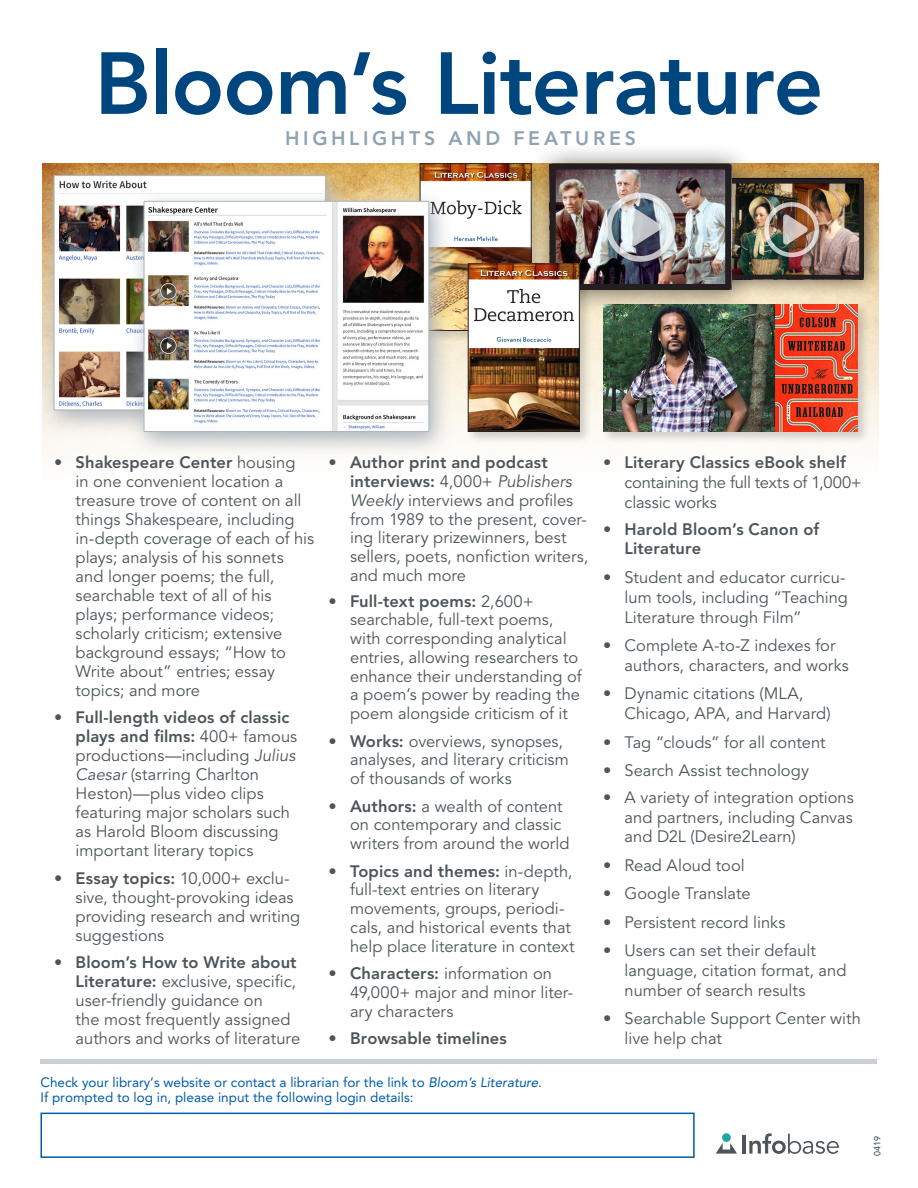
<style>
.page{position:relative;width:918px;height:1188px;background:#fff}
.page>*{position:absolute;margin:0;border:0;box-sizing:border-box;transform-origin:0 0}
.t1{font:800 87px "Avenir";letter-spacing:-.015em;color:#00467e}
.t2{font:800 19.5px "Avenir";letter-spacing:.19em;color:#90a3b0}
.AvenirBullet{font:16.5px/18.9px "Avenir";color:#4c555b}
.AvenirBullet-2{font:800 16.5px/19.8px "Avenir";letter-spacing:.005em;color:#4c555b}
.t3{font:13.5px/15px "Avenir";color:#015ba9}
.t4{font:500 9px "Avenir";color:#4c555b}
.s1{font-weight:800}
.s2{font-style:italic}
.s3{font-weight:400}
</style>
<div class="page">
<img style="left:42px;top:164px;width:837px;height:289px">
<div style="left:703px;top:163px;width:180px;height:136px;background:#231f20;opacity:.66"></div>
<img style="left:756px;top:185px;width:102px;height:88px">
<div style="left:719px;top:179px;width:145px;height:100px;border:5px solid #231f20"></div>
<div style="left:763px;top:200px;width:61px;height:61px;background:#231f20;opacity:.42"></div>
<img style="left:763px;top:200px;width:58px;height:58px">
<div style="left:417px;top:161px;width:127px;height:183px;background:#231f20;opacity:.2"></div>
<img style="left:422px;top:166px;width:107px;height:163px">
<div style="left:529px;top:142px;width:227px;height:172px;background:#231f20;opacity:.66"></div>
<img style="left:557px;top:171px;width:167px;height:112px">
<div style="left:550px;top:164px;width:181px;height:126px;border:6px solid #231f20"></div>
<div style="left:605px;top:190px;width:76px;height:78px;background:#231f20;opacity:.42"></div>
<img style="left:604px;top:190px;width:73px;height:73px">
<div style="left:466px;top:261px;width:126px;height:184px;background:#231f20;opacity:.2"></div>
<img style="left:470px;top:266px;width:108px;height:164px">
<div style="left:468px;top:264px;width:112px;height:168px;border:1px solid #231f20"></div>
<svg style="left:42px;top:164px;width:307px;height:273px;background:#d8be99"></svg>
<img style="left:56px;top:177px;width:267px;height:231px">
<img style="left:129px;top:190px;width:324px;height:264px">
<img style="left:146px;top:203px;width:281px;height:227px">
<div style="left:144px;top:201px;width:285px;height:231px;border:1px solid #acb4bc"></div>
<div style="left:601px;top:302px;width:270px;height:143px;background:#231f20;opacity:.2"></div>
<img style="left:603px;top:304px;width:255px;height:128px">
<div style="left:40px;top:1059px;width:838px;height:5px;background:#cacfd5"></div>
<div style="left:40px;top:1113px;width:655px;height:45px;background:#fff;border:2px solid #015ba9"></div>
<hr style="left:743px;top:1135px;width:3px;height:19px;background:#4c555b">
<svg style="left:749px;top:1133px;width:90px;height:21px"></svg>
<svg style="left:716px;top:1143px;width:21px;height:11px"></svg>
<div style="left:722px;top:1133px;width:9px;height:9px;background:#1fa5a9;border-radius:50%"></div>
<p class="t1" style="left:95px;top:32px;width:730px">Bloom’s Literature</p>
<p class="t2" style="left:285px;top:127px;width:352px">HIGHLIGHTS AND FEATURES</p>
<p class="AvenirBullet" style="left:76px;top:454px;width:240px;text-indent:-22px">• <span class="s1">Shakespeare Center</span> housing<br>in one convenient location a treasure trove of content on all things Shakespeare, including in-depth coverage of each of his plays; analysis of his sonnets and longer poems; the full, searchable text of all of his plays; performance videos; scholarly criticism; extensive background essays; “How to<br>Write about” entries; essay topics; and more</p>
<p class="AvenirBullet" style="left:76px;top:709px;width:223px;text-indent:-22px">• <span class="s1">Full-length videos of classic plays and films:</span> 400+ famous productions—including <span class="s2">Julius<br>Caesar</span> (starring Charlton<br>Heston)—plus video clips featuring major scholars such as Harold Bloom discussing important literary topics</p>
<p class="AvenirBullet" style="left:76px;top:869px;width:226px;text-indent:-22px">• <span class="s1">Essay topics:</span> 10,000+ exclu&shy;sive, thought-provoking ideas providing research and writing suggestions</p>
<p class="AvenirBullet" style="left:76px;top:954px;width:226px;text-indent:-22px">• <span class="s1">Bloom’s How to Write about<br>Literature:</span> exclusive, specific, user-friendly guidance on<br>the most frequently assigned authors and works of literature</p>
<p class="AvenirBullet" style="left:350px;top:454px;width:240px;text-indent:-22px">• <span class="s1">Author print and podcast interviews:</span> 4,000+ <span class="s2">Publishers<br>Weekly</span> interviews and profiles from 1989 to the present, cover&shy;ing literary prizewinners, best sellers, poets, nonfiction writers, and much more</p>
<p class="AvenirBullet" style="left:350px;top:592px;width:233px;text-indent:-22px">• <span class="s1">Full-text poems:</span> 2,600+ searchable, full-text poems, with corresponding analytical entries, allowing researchers to enhance their understanding of a poem’s power by reading the poem alongside criticism of it</p>
<p class="AvenirBullet" style="left:350px;top:732px;width:220px;text-indent:-22px">• <span class="s1">Works:</span> overviews, synopses, analyses, and literary criticism of thousands of works</p>
<p class="AvenirBullet" style="left:350px;top:797px;width:221px;text-indent:-22px">• <span class="s1">Authors:</span> a wealth of content on contemporary and classic writers from around the world</p>
<p class="AvenirBullet" style="left:350px;top:862px;width:226px;text-indent:-22px">• <span class="s1">Topics and themes:</span> in-depth, full-text entries on literary movements, groups, periodi&shy;cals, and historical events that help place literature in context</p>
<p class="AvenirBullet" style="left:350px;top:965px;width:225px;text-indent:-22px">• <span class="s1">Characters:</span> information on<br>49,000+ major and minor liter&shy;ary characters</p>
<p class="AvenirBullet-2" style="left:328px;top:1029px;width:180px"><span class="s3">•</span> Browsable timelines</p>
<p class="t3" style="left:40px;top:1075px;width:503px">Check your library’s website or contact a librarian for the link to <span class="s2">Bloom’s Literature</span>.<br>If prompted to log in, please input the following login details:</p>
<p class="AvenirBullet" style="left:625px;top:453px;width:239px;line-height:19.8px;text-indent:-22px">• <span class="s1">Literary Classics eBook shelf </span>containing the full texts of 1,000+ classic works</p>
<p class="AvenirBullet-2" style="left:625px;top:519px;width:196px;text-indent:-22px"><span class="s3">•</span> Harold Bloom’s Canon of<br>Literature</p>
<p class="AvenirBullet" style="left:625px;top:568px;width:225px;line-height:19.8px;text-indent:-22px">• Student and educator curricu&shy;lum tools, including “Teaching<br>Literature through Film”</p>
<p class="AvenirBullet" style="left:625px;top:636px;width:226px;line-height:19.8px;text-indent:-22px">• Complete A-to-Z indexes for authors, characters, and works</p>
<p class="AvenirBullet" style="left:625px;top:684px;width:208px;line-height:19.8px;text-indent:-22px">• Dynamic citations (MLA,<br>Chicago, APA, and Harvard)</p>
<p class="AvenirBullet" style="left:603px;top:733px;width:224px">• Tag “clouds” for all content</p>
<p class="AvenirBullet" style="left:603px;top:761px;width:207px">• Search Assist technology</p>
<p class="AvenirBullet" style="left:625px;top:788px;width:231px;line-height:19.8px;text-align:justify;text-indent:-22px">• A variety of integration options and partners, including Canvas and D2L (Desire2Learn)</p>
<p class="AvenirBullet" style="left:603px;top:856px;width:143px">• Read Aloud tool</p>
<p class="AvenirBullet" style="left:603px;top:885px;width:149px">• Google Translate</p>
<p class="AvenirBullet" style="left:603px;top:913px;width:184px">• Persistent record links</p>
<p class="AvenirBullet" style="left:625px;top:941px;width:223px;line-height:19.8px;text-indent:-22px">• Users can set their default language, citation format, and number of search results</p>
<p class="AvenirBullet" style="left:625px;top:1009px;width:238px;line-height:19.8px;text-indent:-22px">• Searchable Support Center with live help chat</p>
<p class="t4" style="left:872px;top:1156px;width:22px;rotate:-90deg">0419</p>
</div>
